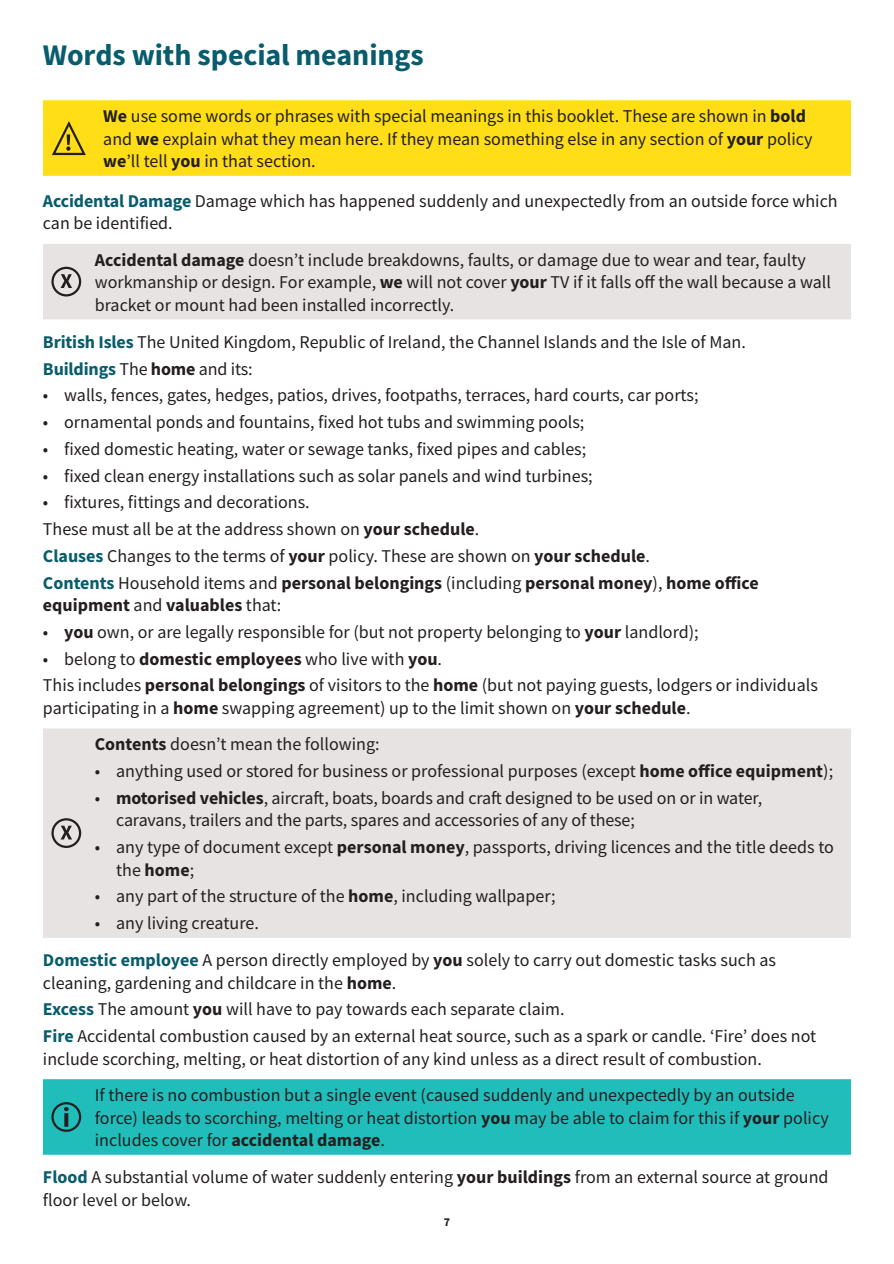
<style>
.page{position:relative;width:894px;height:1264px;background:#fff}
.page>*{position:absolute;margin:0;border:0;box-sizing:border-box;transform-origin:0 0}
.t1{font:700 30px "Source Sans Pro";letter-spacing:-.005em;color:#085c6c}
.t2{font:18px/22.5px "Source Sans Pro";color:#231f20}
.t3{font:700 18px "Source Sans Pro";color:#231f20}
.t4{font:700 12px "Source Sans Pro";color:#231f20}
.s1{font-weight:700}
.s2{font-weight:700;color:#085c6c}
.s3{font-weight:400}
</style>
<div class="page">
<div style="left:43px;top:100px;width:808px;height:76px;background:#ffdd17"></div>
<svg style="left:50px;top:121px;width:38px;height:35px"></svg>
<div style="left:43px;top:244px;width:808px;height:75px;background:#e6e3e2"></div>
<div style="left:51px;top:267px;width:30px;height:29px;border:2px solid #231f20;border-radius:50%"></div>
<svg style="left:61px;top:274px;width:11px;height:14px"></svg>
<div style="left:43px;top:728px;width:808px;height:209px;background:#e6e3e2"></div>
<div style="left:51px;top:818px;width:30px;height:30px;border:2px solid #231f20;border-radius:50%"></div>
<svg style="left:61px;top:825px;width:11px;height:14px"></svg>
<div style="left:43px;top:1079px;width:808px;height:75px;background:#21bdbb"></div>
<svg style="left:64px;top:1113px;width:4px;height:13px"></svg>
<svg style="left:64px;top:1107px;width:5px;height:4px"></svg>
<div style="left:51px;top:1102px;width:30px;height:30px;border:2px solid #231f20;border-radius:50%"></div>
<h1 class="t1" style="left:43px;top:35px;width:382px">Words with special meanings</h1>
<p class="t2" style="left:103px;top:105px;width:710px"><span class="s1">We</span> use some words or phrases with special meanings in this booklet. These are shown in <span class="s1">bold </span>and <span class="s1">we</span> explain what they mean here. If they mean something else in any section of <span class="s1">your</span> policy <span class="s1">we</span>’ll tell <span class="s1">you</span> in that section.</p>
<p class="t2" style="left:43px;top:189px;width:796px"><span class="s2">Accidental Damage</span> Damage which has happened suddenly and unexpectedly from an outside force which can be identified.</p>
<p class="t2" style="left:95px;top:248px;width:738px"><span class="s1">Accidental damage</span> doesn’t include breakdowns, faults, or damage due to wear and tear, faulty workmanship or design. For example, <span class="s1">we</span> will not cover <span class="s1">your</span> TV if it falls off the wall because a wall bracket or mount had been installed incorrectly.</p>
<p class="t2" style="left:43px;top:328px;width:704px;line-height:26.7px"><span class="s2">British Isles</span> The United Kingdom, Republic of Ireland, the Channel Islands and the Isle of Man.<br><span class="s2">Buildings</span> The <span class="s1">home</span> and its:</p>
<p class="t2" style="left:43px;top:384px;width:657px">• walls, fences, gates, hedges, patios, drives, footpaths, terraces, hard courts, car ports;</p>
<p class="t2" style="left:43px;top:411px;width:543px">• ornamental ponds and fountains, fixed hot tubs and swimming pools;</p>
<p class="t2" style="left:43px;top:437px;width:545px">• fixed domestic heating, water or sewage tanks, fixed pipes and cables;</p>
<p class="t2" style="left:43px;top:464px;width:551px">• fixed clean energy installations such as solar panels and wind turbines;</p>
<p class="t2" style="left:43px;top:489px;width:717px;line-height:26.7px">• fixtures, fittings and decorations.<br>These must all be at the address shown on <span class="s1">your schedule</span>.<br><span class="s2">Clauses</span> Changes to the terms of <span class="s1">your</span> policy. These are shown on <span class="s1">your schedule</span>.<br><span class="s2">Contents</span> Household items and <span class="s1">personal belongings</span> (including <span class="s1">personal money</span>), <span class="s1">home office</span></p>
<p class="t3" style="left:43px;top:593px;width:240px">equipment <span class="s3">and</span> valuables <span class="s3">that:</span></p>
<p class="t2" style="left:43px;top:620px;width:657px">• <span class="s1">you</span> own, or are legally responsible for (but not property belonging to <span class="s1">your</span> landlord);</p>
<p class="t2" style="left:43px;top:645px;width:776px;line-height:26.7px">• belong to <span class="s1">domestic employees</span> who live with <span class="s1">you</span>.<br>This includes <span class="s1">personal belongings</span> of visitors to the <span class="s1">home</span> (but not paying guests, lodgers or individuals</p>
<p class="t2" style="left:95px;top:689px;width:597px;line-height:36.6px;text-indent:-52px">participating in a <span class="s1">home</span> swapping agreement) up to the limit shown on <span class="s1">your schedule</span>.<br><span class="s1">Contents</span> doesn’t mean the following:</p>
<p class="t2" style="left:95px;top:760px;width:740px">• anything used or stored for business or professional purposes (except <span class="s1">home office equipment</span>);</p>
<p class="t2" style="left:116px;top:786px;width:647px;text-indent:-21px">• <span class="s1">motorised vehicles</span>, aircraft, boats, boards and craft designed to be used on or in water, caravans, trailers and the parts, spares and accessories of any of these;</p>
<p class="t2" style="left:116px;top:836px;width:719px;text-indent:-21px">• any type of document except <span class="s1">personal money</span>, passports, driving licences and the title deeds to the <span class="s1">home</span>;</p>
<p class="t2" style="left:95px;top:885px;width:462px">• any part of the structure of the <span class="s1">home</span>, including wallpaper;</p>
<p class="t2" style="left:43px;top:904px;width:735px;line-height:36.9px;text-indent:52px">• any living creature.<br><span class="s2">Domestic employee</span> A person directly employed by <span class="s1">you</span> solely to carry out domestic tasks such as</p>
<p class="t2" style="left:43px;top:969px;width:775px;line-height:26.7px">cleaning, gardening and childcare in the <span class="s1">home</span>.<br><span class="s2">Excess</span> The amount <span class="s1">you</span> will have to pay towards each separate claim.<br><span class="s2">Fire</span> Accidental combustion caused by an external heat source, such as a spark or candle. ‘Fire’ does not</p>
<p class="t2" style="left:95px;top:1040px;width:701px;line-height:36.6px;text-indent:-52px">include scorching, melting, or heat distortion of any kind unless as a direct result of combustion.<br>If there is no combustion but a single event (caused suddenly and unexpectedly by an outside</p>
<p class="t2" style="left:95px;top:1106px;width:735px">force) leads to scorching, melting or heat distortion <span class="s1">you</span> may be able to claim for this if <span class="s1">your</span> policy includes cover for <span class="s1">accidental damage</span>.</p>
<p class="t2" style="left:43px;top:1166px;width:787px"><span class="s2">Flood</span> A substantial volume of water suddenly entering <span class="s1">your buildings</span> from an external source at ground floor level or below.</p>
<p class="t4" style="left:444px;top:1213px;width:8px">7</p>
</div>
